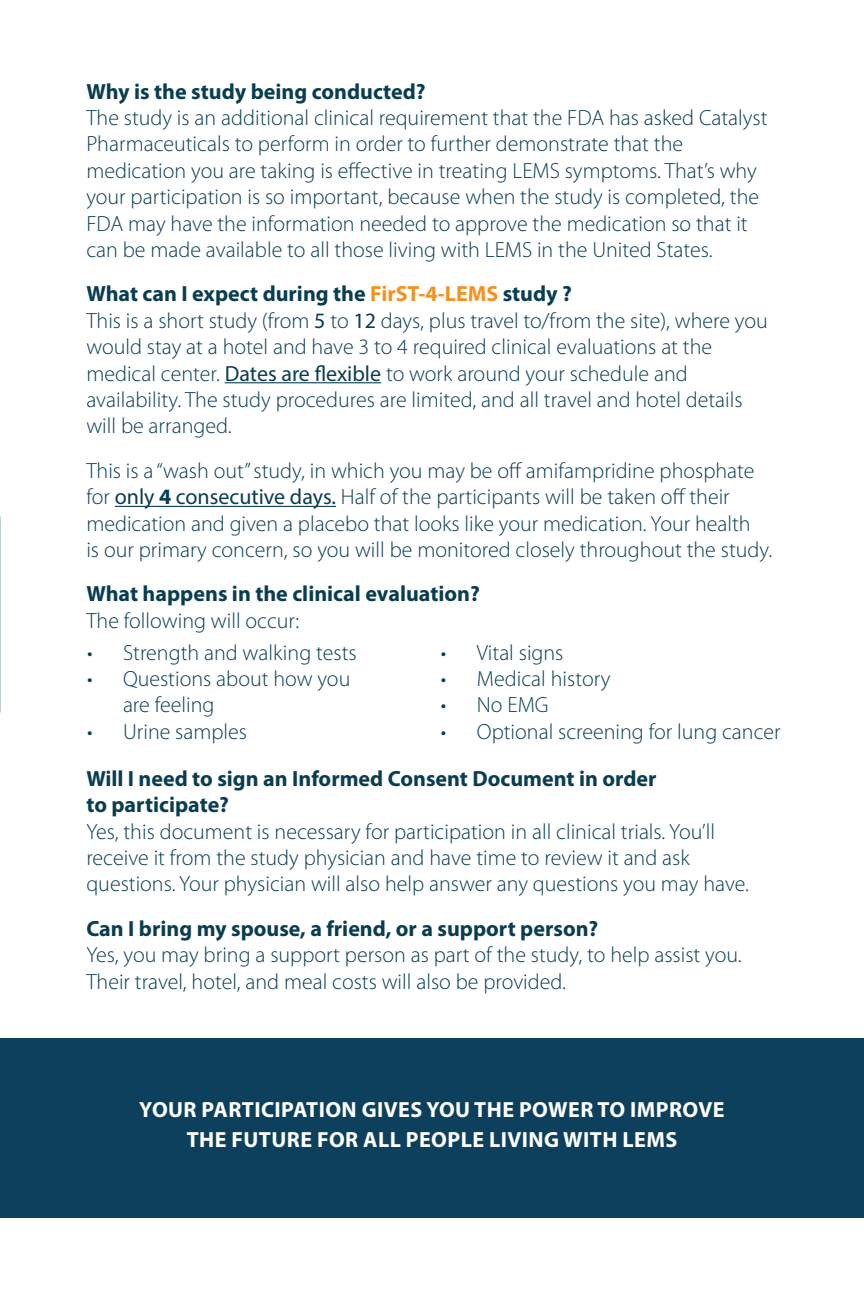
<style>
.page{position:relative;width:864px;height:1296px;background:#fff}
.page>*{position:absolute;margin:0;border:0;box-sizing:border-box;transform-origin:0 0}
.t1{font:300 22px/26.4px "Myriad Pro";color:#093d51}
.t2{font:700 22px/26.4px "Myriad Pro";color:#093d51}
.t3{font:700 22px/30.4px "Myriad Pro";letter-spacing:.02em;color:#fff;text-align:center}
.s1{font-weight:700}
.s2{font-weight:700;color:#f39221}
.s3{font-weight:400}
</style>
<div class="page">
<hr style="left:225px;top:382px;width:156px;height:1px;background:#093d51">
<hr style="left:115px;top:506px;width:221px;height:1px;background:#093d51">
<div style="left:0;top:1038px;width:864px;height:180px;background:#0c405d"></div>
<p class="t2" style="left:86px;top:77px;width:341px">Why is the study being conducted?</p>
<p class="t1" style="left:86px;top:104px;width:683px">The study is an additional clinical requirement that the FDA has asked Catalyst Pharmaceuticals to perform in order to further demonstrate that the medication you are taking is effective in treating LEMS symptoms. That’s why your participation is so important, because when the study is completed, the FDA may have the information needed to approve the medication so that it can be made available to all those living with LEMS in the United States.</p>
<p class="t1" style="left:86px;top:281px;width:683px"><span class="s1">What can I expect during the</span> <span class="s2">FirST-4-LEMS</span> <span class="s1">study ?<br></span>This is a short study (from <span class="s3">5</span> to <span class="s3">12</span> days, plus travel to/from the site), where you would stay at a hotel and have 3 to 4 required clinical evaluations at the medical center. <span class="s3">Dates are flexible</span> to work around your schedule and availability. The study procedures are limited, and all travel and hotel details will be arranged.</p>
<p class="t1" style="left:86px;top:457px;width:687px">This is a “wash out” study, in which you may be off amifampridine phosphate for <span class="s3">only</span> <span class="s1">4</span> <span class="s3">consecutive days.</span> Half of the participants will be taken off their medication and given a placebo that looks like your medication. Your health<br>is our primary concern, so you will be monitored closely throughout the study.</p>
<p class="t2" style="left:86px;top:580px;width:395px">What happens in the clinical evaluation?</p>
<p class="t1" style="left:86px;top:607px;width:214px">The following will occur:</p>
<p class="t1" style="left:87px;top:639px;width:271px">• Strength and walking tests</p>
<p class="t1" style="left:123px;top:665px;width:229px;text-indent:-36px">• Questions about how you are feeling</p>
<p class="t1" style="left:87px;top:718px;width:162px">• Urine samples</p>
<p class="t1" style="left:441px;top:639px;width:124px">• Vital signs</p>
<p class="t1" style="left:441px;top:665px;width:171px">• Medical history</p>
<p class="t1" style="left:441px;top:692px;width:109px">• No EMG</p>
<p class="t1" style="left:441px;top:718px;width:341px">• Optional screening for lung cancer</p>
<p class="t2" style="left:86px;top:764px;width:572px">Will I need to sign an Informed Consent Document in order to participate?</p>
<p class="t1" style="left:86px;top:818px;width:664px">Yes, this document is necessary for participation in all clinical trials. You’ll receive it from the study physician and have time to review it and ask questions. Your physician will also help answer any questions you may have.</p>
<p class="t2" style="left:86px;top:914px;width:513px">Can I bring my spouse, a friend, or a support person?</p>
<p class="t1" style="left:86px;top:941px;width:657px">Yes, you may bring a support person as part of the study, to help assist you.<br>Their travel, hotel, and meal costs will also be provided.</p>
<p class="t3" style="left:139px;top:1093px;width:587px">YOUR PARTICIPATION GIVES YOU THE POWER TO IMPROVE<br>THE FUTURE FOR ALL PEOPLE LIVING WITH LEMS</p>
</div>
